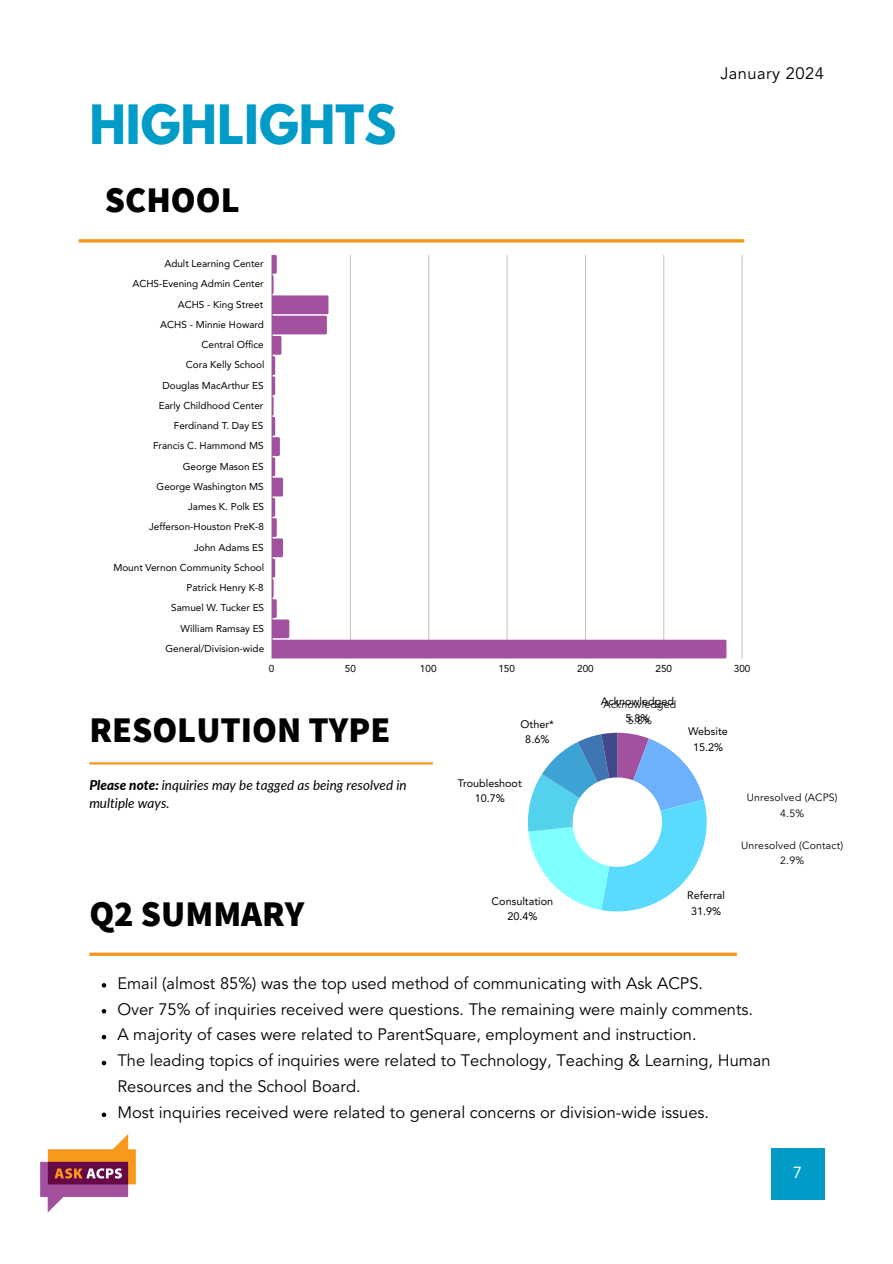
<style>
.page{position:relative;width:893px;height:1264px;background:#fff}
.page>*{position:absolute;margin:0;border:0;box-sizing:border-box;transform-origin:0 0}
.t1{font:700 48px "League Spartan";color:#009bc7}
.t2{font:800 36px "Assistant";color:#000}
.t3{font:16.5px/25.8px "Avenir LT Std";color:#000}
.t4{font:16.5px "Avenir LT Std";letter-spacing:.03em;color:#000}
.t5{font:15.9px "Avenir LT Std";color:#fff}
.t6{font:italic 13.5px/18px "Lato";color:#000}
.t7{font:10.8px/15.3px "Avenir LT Std";color:#000;text-align:center}
.t8{font:10.5px "Avenir LT Std";letter-spacing:.02em;color:#000}
.t9{font:9.9px/20.2px "Avenir LT Std";color:#000;text-align:right}
.s1{font-weight:800}
</style>
<div class="page">
<div style="left:771px;top:1148px;width:53px;height:52px;background:#009bc7"></div>
<img style="left:40px;top:1134px;width:96px;height:79px">
<svg style="left:89px;top:952px;width:647px;height:4px;background:#f8a841"></svg>
<svg style="left:102px;top:983px;width:4px;height:4px"></svg>
<svg style="left:102px;top:1009px;width:4px;height:4px"></svg>
<svg style="left:102px;top:1034px;width:4px;height:5px"></svg>
<svg style="left:102px;top:1060px;width:4px;height:5px"></svg>
<svg style="left:102px;top:1112px;width:4px;height:4px"></svg>
<hr style="left:79px;top:239px;width:665px;height:3px;background:#f7981e">
<hr style="left:741px;top:255px;width:1px;height:403px;background:#000">
<hr style="left:271px;top:255px;width:1px;height:403px;background:#000">
<svg style="left:272px;top:255px;width:454px;height:403px"></svg>
<svg style="left:527px;top:732px;width:179px;height:179px"></svg>
<hr style="left:89px;top:762px;width:344px;height:2px;background:#f7981e">
<h3 class="t1" style="left:89px;top:101px;width:308px">HIGHLIGHTS</h3>
<p class="t2" style="left:105px;top:175px;width:136px">SCHOOL</p>
<p class="t9" style="left:113px;top:254px;width:152px">Adult Learning Center<br>ACHS-Evening Admin Center<br>ACHS - King Street<br>ACHS - Minnie Howard<br>Central Office<br>Cora Kelly School<br>Douglas MacArthur ES<br>Early Childhood Center<br>Ferdinand T. Day ES<br>Francis C. Hammond MS<br>George Mason ES<br>George Washington MS<br>James K. Polk ES<br>Jefferson-Houston PreK-8<br>John Adams ES<br>Mount Vernon Community School<br>Patrick Henry K-8<br>Samuel W. Tucker ES<br>William Ramsay ES<br>General/Division-wide</p>
<h3 class="t4" style="left:720px;top:66px;width:105px">January 2024</h3>
<p class="t9" style="left:269px;top:659px;width:7px">0</p>
<p class="t9" style="left:345px;top:659px;width:13px">50</p>
<p class="t9" style="left:420px;top:659px;width:18px">100</p>
<p class="t9" style="left:498px;top:659px;width:18px">150</p>
<p class="t9" style="left:577px;top:659px;width:18px">200</p>
<p class="t9" style="left:655px;top:659px;width:18px">250</p>
<p class="t9" style="left:733px;top:659px;width:18px">300</p>
<p class="t2" style="left:89px;top:704px;width:302px">RESOLUTION TYPE</p>
<p class="t6" style="left:89px;top:776px;width:319px"><span class="s1">Please note:</span> inquiries may be tagged as being resolved in multiple ways.</p>
<h2 class="t2" style="left:89px;top:889px;width:217px">Q2 SUMMARY</h2>
<p class="t7" style="left:520px;top:717px;width:35px">Other*<br>8.6%</p>
<p class="t7" style="left:458px;top:776px;width:65px">Troubleshoot<br>10.7%</p>
<p class="t7" style="left:491px;top:894px;width:63px">Consultation<br>20.4%</p>
<p class="t7" style="left:600px;top:694px;width:75px;line-height:16.5px">Acknowledged<br>5.8%</p>
<p class="t8" style="left:603px;top:700px;width:74px">Acknowledged</p>
<p class="t8" style="left:628px;top:716px;width:25px">5.8%</p>
<p class="t7" style="left:688px;top:724px;width:41px">Website<br>15.2%</p>
<p class="t7" style="left:687px;top:888px;width:39px">Referral<br>31.9%</p>
<h3 class="t8" style="left:746px;top:793px;width:92px">Unresolved (ACPS)</h3>
<h3 class="t8" style="left:780px;top:809px;width:25px">4.5%</h3>
<h3 class="t8" style="left:741px;top:840px;width:103px">Unresolved (Contact)</h3>
<h3 class="t8" style="left:780px;top:856px;width:25px">2.9%</h3>
<h4 class="t3" style="left:117px;top:971px;width:587px">Email (almost 85%) was the top used method of communicating with Ask ACPS.</h4>
<h2 class="t3" style="left:117px;top:997px;width:637px">Over 75% of inquiries received were questions. The remaining were mainly comments.</h2>
<p class="t3" style="left:117px;top:1023px;width:580px">A majority of cases were related to ParentSquare, employment and instruction.</p>
<p class="t3" style="left:117px;top:1049px;width:654px">The leading topics of inquiries were related to Technology, Teaching &amp; Learning, Human<br>Resources and the School Board.</p>
<p class="t3" style="left:117px;top:1100px;width:593px">Most inquiries received were related to general concerns or division-wide issues.</p>
<h1 class="t5" style="left:793px;top:1165px;width:10px">7</h1>
</div>
